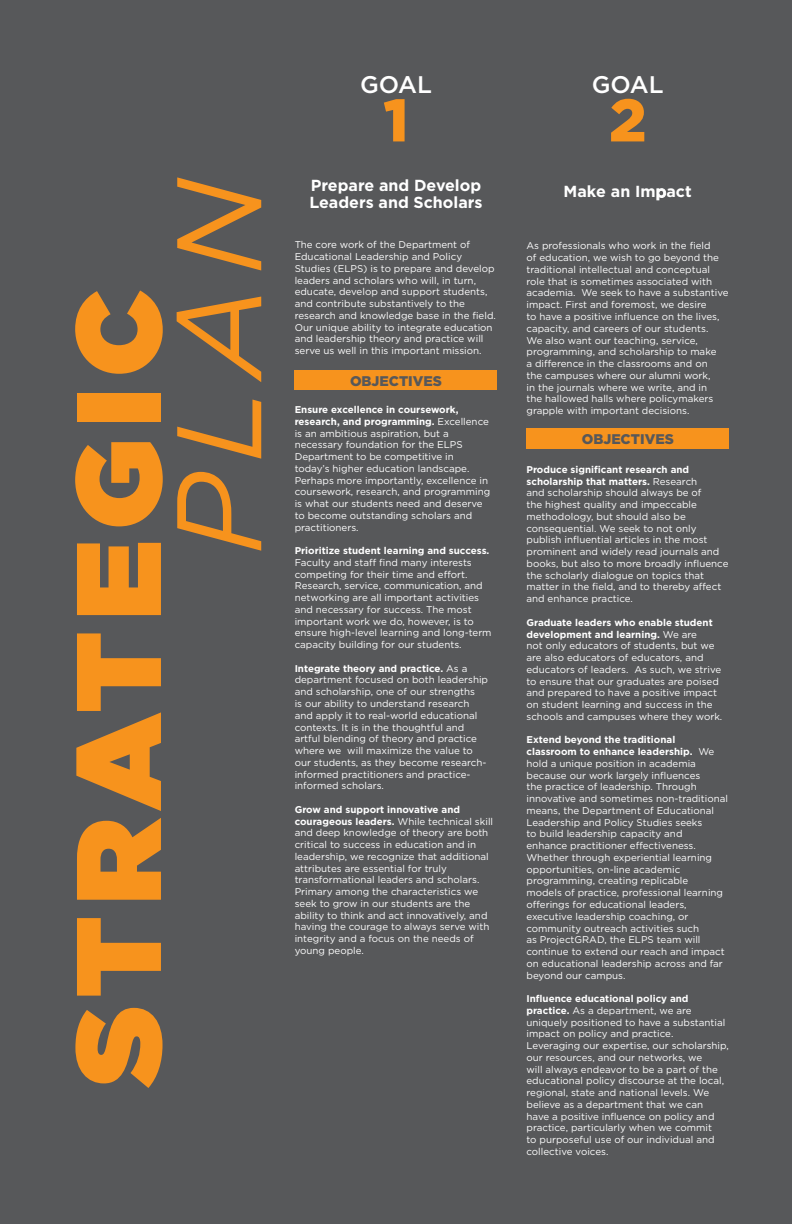
<style>
.page{position:relative;width:792px;height:1224px;background:#57585a}
.page>*{position:absolute;margin:0;border:0;box-sizing:border-box;transform-origin:0 0}
.t1{font:900 120px "Gotham";letter-spacing:.1em;color:#f7931d}
.t2{font:italic 120px "Gotham";color:#f7931d}
.t3{font:900 60px "Gotham";color:#f7931d}
.t4{font:500 24px "Gotham";color:#fff}
.t5{font:700 16px "Gotham";color:#fff}
.t6{font:900 14px "Gotham";color:#57585a}
.t7{font:9.8px/11.8px "Gotham";color:#fff}
.s1{font-weight:700}
.s2{font-weight:500}
</style>
<div class="page">
<div style="left:295px;top:370px;width:202px;height:20px;background:#f7931d"></div>
<div style="left:526px;top:428px;width:203px;height:21px;background:#f7931d"></div>
<p class="t1" style="left:32px;top:1086px;width:797px;rotate:-90deg">STRATEGIC</p>
<p class="t2" style="left:142px;top:554px;width:378px;rotate:-90deg">PLAN</p>
<p class="t4" style="left:360px;top:69px;width:73px">GOAL</p>
<p class="t3" style="left:383px;top:79px;width:27px">1</p>
<p class="t5" style="left:311px;top:175px;width:172px">Prepare and Develop</p>
<p class="t5" style="left:309px;top:192px;width:175px">Leaders and Scholars</p>
<p class="t7" style="left:295px;top:239px;width:203px">The core work of the Department of Educational Leadership and Policy Studies (ELPS) is to prepare and develop leaders and scholars who will, in turn, educate, develop and support students, and contribute substantively to the research and knowledge base in the field.<br>Our unique ability to integrate education and leadership theory and practice will serve us well in this important mission.</p>
<p class="t6" style="left:350px;top:371px;width:93px">OBJECTIVES</p>
<p class="t7" style="left:295px;top:403px;width:197px"><span class="s1">Ensure excellence in coursework, research, and programming.</span> Excellence is an ambitious aspiration, but a necessary foundation for the ELPS Department to be competitive in today’s higher education landscape.<br>Perhaps more importantly, excellence in coursework, research, and programming is what our students need and deserve to become outstanding scholars and practitioners.</p>
<p class="t7" style="left:295px;top:545px;width:198px"><span class="s1">Prioritize student learning and success.<br></span>Faculty and staff find many interests competing for their time and effort.<br>Research, service, communication, and networking are all important activities and necessary for success. The most important work we do, however, is to ensure high-level learning and long-term capacity building for our students.</p>
<p class="t7" style="left:295px;top:662px;width:195px"><span class="s1">Integrate theory and practice.</span> As a department focused on both leadership and scholarship, one of our strengths<br>is our ability to understand research and apply it to real-world educational contexts. It is in the thoughtful and artful blending of theory and practice where we will maximize the value to our students, as they become research&shy;informed practitioners and practice&shy;informed scholars.</p>
<p class="t7" style="left:295px;top:803px;width:200px"><span class="s1">Grow and support innovative and courageous leaders.</span> While technical skill and deep knowledge of theory are both critical to success in education and in leadership, we recognize that additional attributes are essential for truly transformational leaders and scholars.<br>Primary among the characteristics we seek to grow in our students are the ability to think and act innovatively, and having the courage to always serve with integrity and a focus on the needs of young people.</p>
<p class="t4" style="left:592px;top:69px;width:73px">GOAL</p>
<p class="t3" style="left:609px;top:79px;width:39px">2</p>
<p class="t5" style="left:563px;top:181px;width:130px">Make an Im<span class="s2">p</span>act</p>
<p class="t7" style="left:526px;top:240px;width:204px">As professionals who work in the field<br>of education, we wish to go beyond the traditional intellectual and conceptual role that is sometimes associated with academia. We seek to have a substantive impact. First and foremost, we desire<br>to have a positive influence on the lives, capacity, and careers of our students.<br>We also want our teaching, service, programming, and scholarship to make<br>a difference in the classrooms and on<br>the campuses where our alumni work,<br>in the journals where we write, and in<br>the hallowed halls where policymakers grapple with important decisions.</p>
<p class="t6" style="left:582px;top:429px;width:93px">OBJECTIVES</p>
<p class="t7" style="left:526px;top:463px;width:204px"><span class="s1">Produce significant research and scholarship that matters.</span> Research<br>and scholarship should always be of<br>the highest quality and impeccable methodology, but should also be consequential. We seek to not only publish influential articles in the most prominent and widely read journals and books, but also to more broadly influence the scholarly dialogue on topics that matter in the field, and to thereby affect and enhance practice.</p>
<p class="t7" style="left:526px;top:616px;width:197px"><span class="s1">Graduate leaders who enable student development and learning.</span> We are<br>not only educators of students, but we are also educators of educators, and educators of leaders. As such, we strive to ensure that our graduates are poised and prepared to have a positive impact on student learning and success in the schools and campuses where they work.</p>
<p class="t7" style="left:526px;top:734px;width:203px"><span class="s1">Extend beyond the traditional classroom to enhance leadership.</span> We hold a unique position in academia because our work largely influences<br>the practice of leadership. Through innovative and sometimes non-traditional means, the Department of Educational Leadership and Policy Studies seeks<br>to build leadership capacity and<br>enhance practitioner effectiveness.<br>Whether through experiential learning opportunities, on-line academic programming, creating replicable<br>models of practice, professional learning offerings for educational leaders, executive leadership coaching, or community outreach activities such<br>as ProjectGRAD, the ELPS team will continue to extend our reach and impact on educational leadership across and far beyond our campus.</p>
<p class="t7" style="left:526px;top:993px;width:204px"><span class="s1">Influence educational policy and practice.</span> As a department, we are uniquely positioned to have a substantial impact on policy and practice.<br>Leveraging our expertise, our scholarship, our resources, and our networks, we<br>will always endeavor to be a part of the educational policy discourse at the local, regional, state and national levels. We believe as a department that we can<br>have a positive influence on policy and practice, particularly when we commit<br>to purposeful use of our individual and collective voices.</p>
</div>
